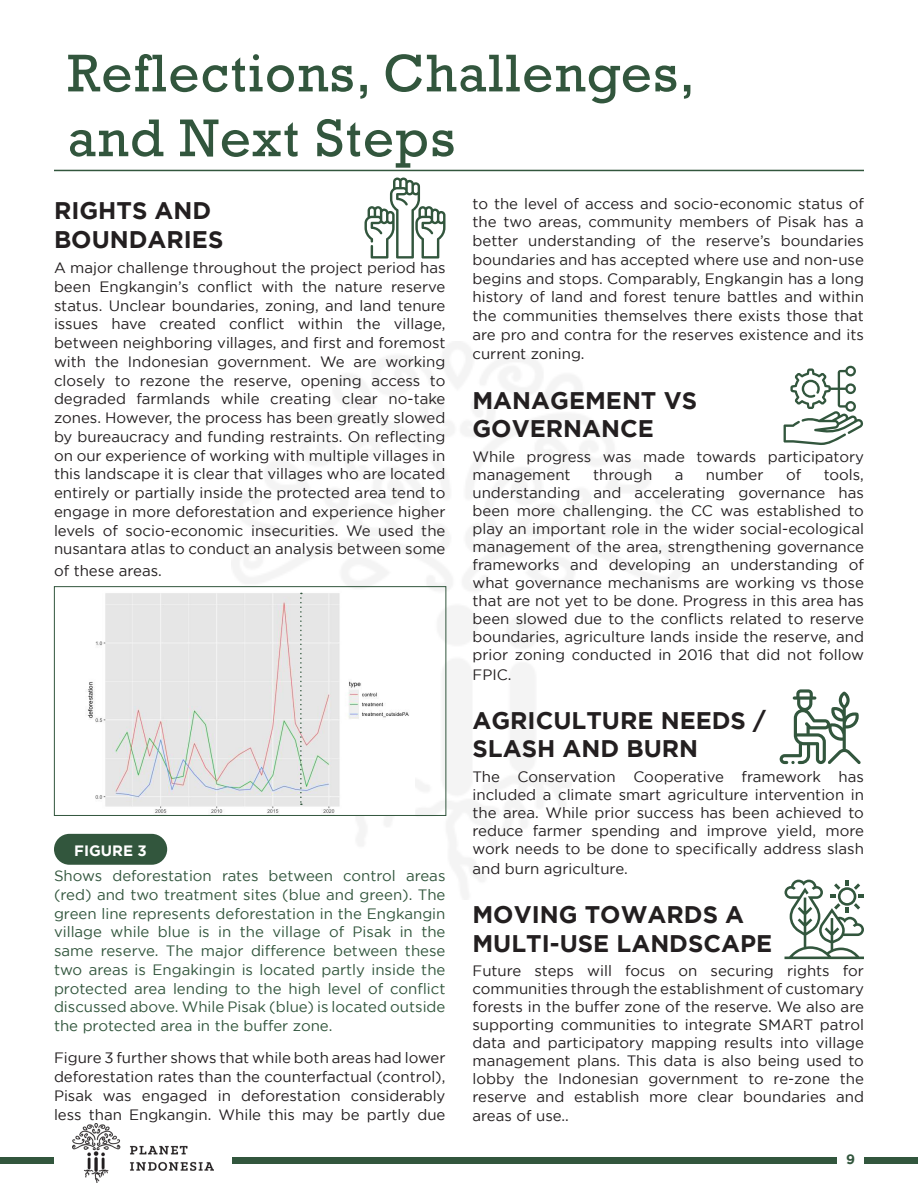
<style>
.page{position:relative;width:918px;height:1188px;background:#fff}
.page>*{position:absolute;margin:0;border:0;box-sizing:border-box;transform-origin:0 0}
.heading_01{font:54px/64.8px "Rockwell";letter-spacing:.025em;color:#32563d}
.Heading_3{font:700 24px/28.8px "Gotham";color:#231f20}
.Body{font:15px/18.8px "Gotham";color:#231f20;text-align:justify}
.caption_body{font:15px/18.8px "Gotham";color:#32563d;text-align:justify}
.t1{font:700 15px "Gotham";color:#fff}
.t2{font:700 13.5px "Gotham";color:#32563d}
</style>
<div class="page">
<div style="left:0;top:1157px;width:918px;height:7px;background:#32563d"></div>
<div style="left:837px;top:1144px;width:27px;height:31px;background:#fff"></div>
<div style="left:54px;top:1123px;width:178px;height:59px;background:#fff"></div>
<img style="left:72px;top:1123px;width:141px;height:59px">
<img style="left:232px;top:341px;width:451px;height:559px">
<hr style="left:54px;top:170px;width:810px;height:1px;background:#32563d">
<div style="left:54px;top:834px;width:113px;height:31px;background:#32563d;border-radius:15px"></div>
<img style="left:88px;top:590px;width:326px;height:224px">
<div style="left:54px;top:586px;width:392px;height:230px;border:1px solid #32563d"></div>
<svg style="left:365px;top:178px;width:80px;height:81px"></svg>
<svg style="left:784px;top:366px;width:79px;height:79px"></svg>
<svg style="left:780px;top:689px;width:81px;height:75px"></svg>
<svg style="left:785px;top:880px;width:79px;height:79px"></svg>
<svg style="left:300px;top:593px;width:2px;height:212px"></svg>
<p class="heading_01" style="left:68px;top:42px;width:629px">Reflections, Challenges, and Next Steps</p>
<p class="Heading_3" style="left:54px;top:195px;width:171px">RIGHTS AND<br>BOUNDARIES</p>
<p class="Body" style="left:54px;top:258px;width:393px">A major challenge throughout the project period has been Engkangin’s conflict with the nature reserve status. Unclear boundaries, zoning, and land tenure issues have created conflict within the village, between neighboring villages, and first and foremost with the Indonesian government. We are working closely to rezone the reserve, opening access to degraded farmlands while creating clear no-take zones. However, the process has been greatly slowed by bureaucracy and funding restraints. On reflecting on our experience of working with multiple villages in this landscape it is clear that villages who are located entirely or partially inside the protected area tend to engage in more deforestation and experience higher levels of socio-economic insecurities. We used the nusantara atlas to conduct an analysis between some</p>
<p class="Body" style="left:54px;top:561px;width:109px">of these areas.</p>
<p class="Body" style="left:472px;top:194px;width:393px">to the level of access and socio-economic status of the two areas, community members of Pisak has a better understanding of the reserve’s boundaries boundaries and has accepted where use and non-use begins and stops. Comparably, Engkangin has a long history of land and forest tenure battles and within the communities themselves there exists those that are pro and contra for the reserves existence and its current zoning.</p>
<p class="Heading_3" style="left:472px;top:385px;width:226px">MANAGEMENT VS<br>GOVERNANCE</p>
<p class="Body" style="left:472px;top:448px;width:393px;line-height:18px">While progress was made towards participatory management</p>
<p class="Body" style="left:593px;top:465px;width:61px">through</p>
<p class="Body" style="left:675px;top:465px;width:10px">a</p>
<p class="Body" style="left:706px;top:465px;width:59px">number</p>
<p class="Body" style="left:786px;top:465px;width:17px">of</p>
<p class="Body" style="left:472px;top:466px;width:393px;line-height:18px;text-indent:351px">tools, understanding and accelerating governance has been more challenging. the CC was established to play an important role in the wider social-ecological management of the area, strengthening governance frameworks and developing an understanding of what governance mechanisms are working vs those that are not yet to be done. Progress in this area has been slowed due to the conflicts related to reserve boundaries, agriculture lands inside the reserve, and prior zoning conducted in 2016 that did not follow</p>
<p class="Body" style="left:472px;top:665px;width:40px">FPIC.</p>
<p class="Heading_3" style="left:472px;top:705px;width:295px">AGRICULTURE NEEDS /<br>SLASH AND BURN</p>
<p class="Body" style="left:472px;top:768px;width:393px;line-height:18px">The Conservation Cooperative framework has included a climate smart agriculture intervention in the area. While prior success has been achieved to reduce farmer spending and improve yield, more work needs to be done to specifically address slash</p>
<p class="Body" style="left:472px;top:859px;width:157px">and burn agriculture.</p>
<p class="Heading_3" style="left:472px;top:899px;width:301px">MOVING TOWARDS A<br>MULTI-USE LANDSCAPE</p>
<p class="Body" style="left:472px;top:962px;width:393px;line-height:18.1px">Future steps will focus on securing rights for communities through the establishment of customary forests in the buffer zone of the reserve. We also are supporting communities to integrate SMART patrol data and participatory mapping results into village management plans. This data is also being used to lobby the Indonesian government to re-zone the reserve and establish more clear boundaries and areas of use..</p>
<p class="t1" style="left:74px;top:842px;width:74px">FIGURE 3</p>
<p class="caption_body" style="left:54px;top:866px;width:393px">Shows deforestation rates between control areas (red) and two treatment sites (blue and green). The green line represents deforestation in the Engkangin village while blue is in the village of Pisak in the same reserve. The major difference between these two areas is Engakingin is located partly inside the protected area lending to the high level of conflict discussed above. While Pisak (blue) is located outside the protected area in the buffer zone.</p>
<p class="Body" style="left:54px;top:1048px;width:393px">Figure 3 further shows that while both areas had lower deforestation rates than the counterfactual (control), Pisak was engaged in deforestation considerably less than Engkangin. While this may be partly due</p>
<p class="t2" style="left:846px;top:1152px;width:10px">9</p>
</div>
